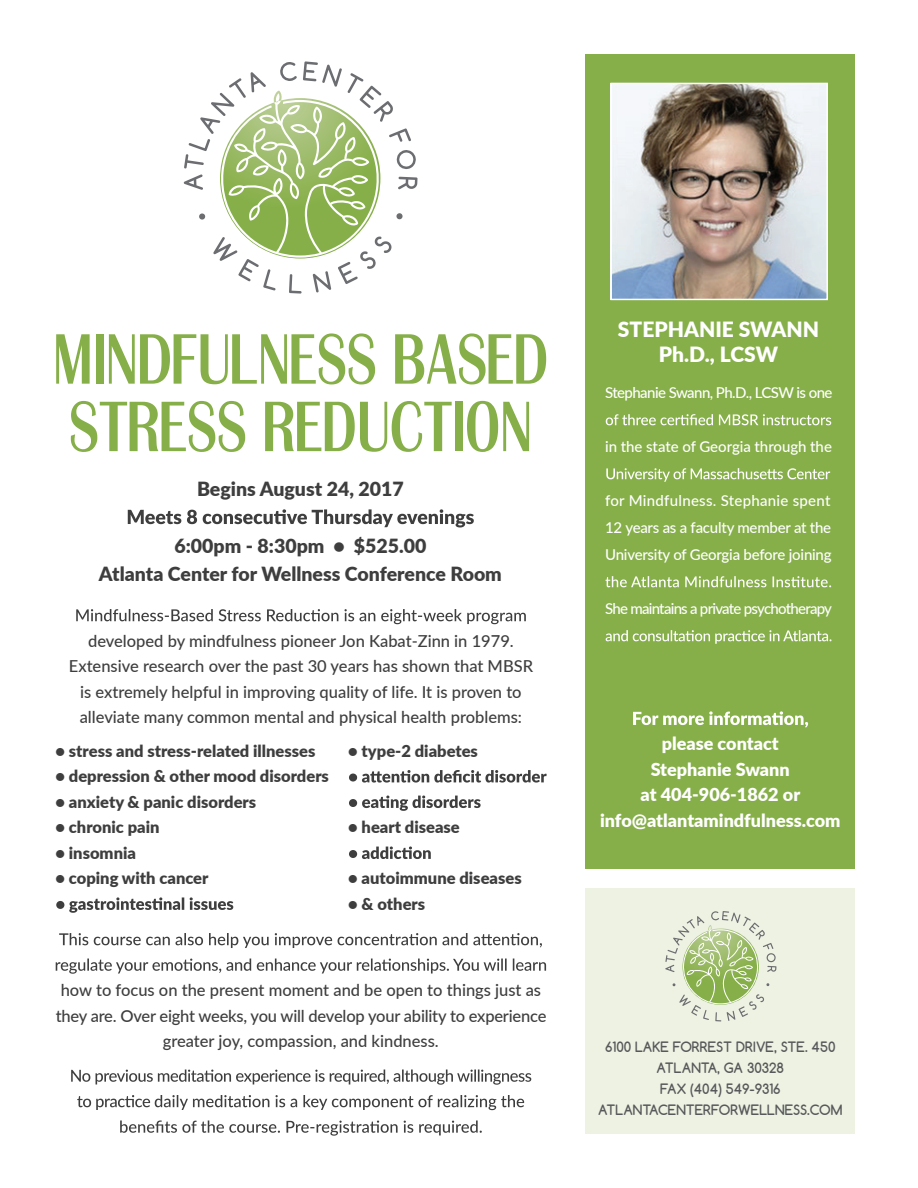
<style>
.page{position:relative;width:918px;height:1188px;background:#fff}
.page>*{position:absolute;margin:0;border:0;box-sizing:border-box;transform-origin:0 0}
.t1{font:900 21px/25.2px "Lato";color:#fff;text-align:center}
.t2{font:900 19.5px/28.5px "Lato";color:#3e3e3f;text-align:center}
.t3{font:900 18px/25.5px "Lato";color:#fff;text-align:center}
.t4{font:500 16.5px/25.5px "Lato";color:#3e3e3f;text-align:center}
.t5{font:900 16.5px "Lato";color:#3e3e3f}
.t6{font:500 15px/27px "Lato";letter-spacing:-.02em;color:#fff;text-align:justify}
.t7{font:500 15px "Lato";letter-spacing:-.05em;color:#fff}
.t8{font:500 15px "Lato";letter-spacing:-.04em;color:#fff}
.t9{font:700 13.5px/21px "Comfortaa";color:#57585a;text-align:center}
</style>
<div class="page">
<div style="left:585px;top:54px;width:270px;height:815px;background:#86af49"></div>
<svg style="left:184px;top:61px;width:234px;height:233px"></svg>
<div style="left:585px;top:889px;width:270px;height:245px;background:#edf2e3"></div>
<svg style="left:128px;top:509px;width:346px;height:18px"></svg>
<svg style="left:56px;top:334px;width:34px;height:50px"></svg>
<div style="left:96px;top:334px;width:8px;height:50px;background:#86af49"></div>
<svg style="left:109px;top:333px;width:266px;height:51px"></svg>
<svg style="left:395px;top:333px;width:151px;height:51px"></svg>
<svg style="left:71px;top:401px;width:174px;height:51px"></svg>
<svg style="left:265px;top:401px;width:187px;height:51px"></svg>
<div style="left:455px;top:402px;width:8px;height:49px;background:#86af49"></div>
<svg style="left:467px;top:401px;width:62px;height:51px"></svg>
<svg style="left:665px;top:911px;width:111px;height:110px"></svg>
<svg style="left:76px;top:609px;width:450px;height:15px"></svg>
<svg style="left:59px;top:933px;width:483px;height:15px"></svg>
<svg style="left:56px;top:959px;width:490px;height:15px"></svg>
<svg style="left:71px;top:1070px;width:460px;height:15px"></svg>
<svg style="left:77px;top:1095px;width:447px;height:15px"></svg>
<svg style="left:120px;top:1120px;width:362px;height:16px"></svg>
<svg style="left:606px;top:414px;width:225px;height:11px"></svg>
<svg style="left:606px;top:468px;width:224px;height:14px"></svg>
<svg style="left:605px;top:576px;width:226px;height:11px"></svg>
<svg style="left:606px;top:630px;width:226px;height:14px"></svg>
<img style="left:613px;top:86px;width:212px;height:211px">
<div style="left:610px;top:83px;width:218px;height:217px;border:2px solid #fff"></div>
<svg style="left:349px;top:770px;width:198px;height:13px"></svg>
<svg style="left:349px;top:796px;width:132px;height:15px"></svg>
<svg style="left:349px;top:846px;width:82px;height:13px"></svg>
<svg style="left:56px;top:897px;width:177px;height:16px"></svg>
<svg style="left:633px;top:711px;width:175px;height:17px"></svg>
<p class="t2" style="left:197px;top:473px;width:208px">Begins August 24, 2017</p>
<p class="t2" style="left:99px;top:530px;width:404px">6:00pm - 8:30pm • $525.00<br>Atlanta Center for Wellness Conference Room</p>
<p class="t4" style="left:69px;top:627px;width:466px">developed by mindfulness pioneer Jon Kabat-Zinn in 1979.<br>Extensive research over the past 30 years has shown that MBSR is extremely helpful in improving quality of life. It is proven to alleviate many common mental and physical health problems:</p>
<p class="t5" style="left:56px;top:738px;width:261px">• stress and stress-related illnesses</p>
<p class="t5" style="left:56px;top:764px;width:275px">• depression &amp; other mood disorders</p>
<p class="t5" style="left:56px;top:789px;width:202px">• anxiety &amp; panic disorders</p>
<p class="t5" style="left:56px;top:815px;width:106px">• chronic pain</p>
<p class="t5" style="left:56px;top:840px;width:82px">• insomnia</p>
<p class="t5" style="left:56px;top:866px;width:154px">• coping with cancer</p>
<p class="t5" style="left:348px;top:739px;width:131px">• type-2 diabetes</p>
<p class="t5" style="left:348px;top:815px;width:113px">• heart disease</p>
<p class="t5" style="left:348px;top:866px;width:175px">• autoimmune diseases</p>
<p class="t5" style="left:348px;top:891px;width:78px">• &amp; others</p>
<p class="t4" style="left:56px;top:977px;width:492px">how to focus on the present moment and be open to things just as they are. Over eight weeks, you will develop your ability to experience greater joy, compassion, and kindness.</p>
<p class="t1" style="left:618px;top:315px;width:203px">STEPHANIE SWANN<br>Ph.D., LCSW</p>
<p class="t8" style="left:605px;top:382px;width:229px">Stephanie Swann, Ph.D., LCSW is one</p>
<p class="t6" style="left:605px;top:433px;width:228px">in the state of Georgia through the</p>
<p class="t6" style="left:605px;top:487px;width:228px">for Mindfulness. Stephanie spent 12 years as a faculty member at the University of Georgia before joining</p>
<p class="t7" style="left:605px;top:598px;width:228px">She maintains a private psychotherapy</p>
<p class="t3" style="left:600px;top:730px;width:242px">please contact<br>Stephanie Swann<br>at 404-906-1862 or info@atlantamindfulness.com</p>
<p class="t9" style="left:598px;top:1036px;width:246px">6100 LAKE FORREST DRIVE, STE. 450<br>ATLANTA, GA 30328<br>FAX (404) 549-9316<br>ATLANTACENTERFORWELLNESS.COM</p>
</div>
